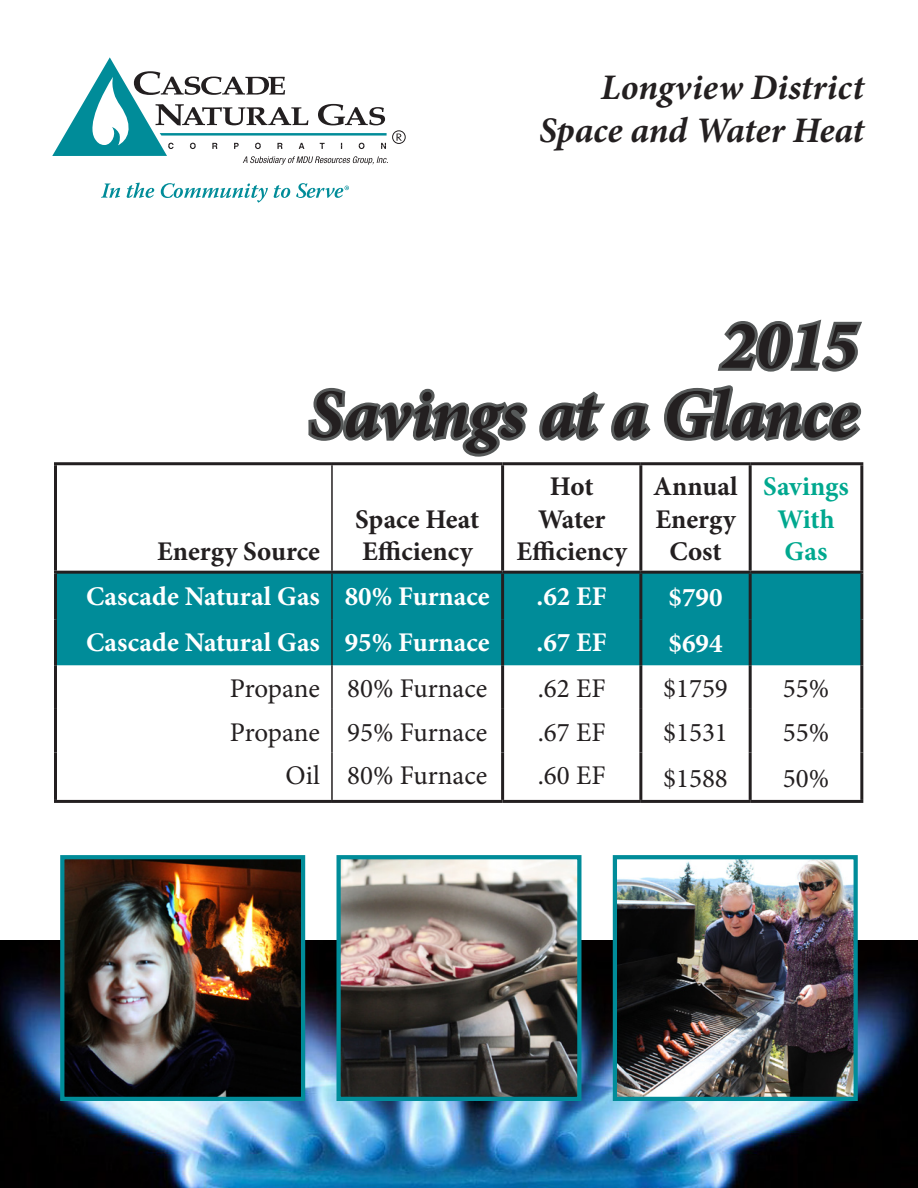
<style>
.page{position:relative;width:918px;height:1188px;background:#fff}
.page>*{position:absolute;margin:0;border:0;box-sizing:border-box;transform-origin:0 0}
.t1{font:italic 700 69px "Minion Pro";letter-spacing:-.005em;color:#231f20}
.t2{font:italic 700 36px "Minion Pro";color:#231f20}
.t3{font:27px "Minion Pro";color:#231f20}
.t4{font:700 27px "Minion Pro";color:#fff}
.t5{font:700 27px/32.4px "Minion Pro";color:#231f20;text-align:center}
.t6{font:700 27px/32.4px "Minion Pro";color:#00a88f;text-align:center}
</style>
<div class="page">
<svg style="left:397px;top:134px;width:5px;height:7px"></svg>
<div style="left:392px;top:131px;width:13px;height:13px;border:1px solid #231f20;border-radius:50%"></div>
<svg style="left:52px;top:57px;width:336px;height:108px"></svg>
<svg style="left:101px;top:184px;width:19px;height:14px"></svg>
<svg style="left:126px;top:183px;width:28px;height:15px"></svg>
<svg style="left:161px;top:183px;width:129px;height:20px"></svg>
<svg style="left:296px;top:183px;width:53px;height:15px"></svg>
<div style="left:57px;top:574px;width:803px;height:91px;background:#008c99"></div>
<hr style="left:332px;top:800px;width:171px;height:3px;background:#231f20">
<hr style="left:332px;top:462px;width:171px;height:3px;background:#231f20">
<hr style="left:332px;top:571px;width:171px;height:3px;background:#231f20">
<hr style="left:503px;top:462px;width:138px;height:3px;background:#231f20">
<hr style="left:501px;top:465px;width:3px;height:106px;background:#231f20">
<hr style="left:750px;top:462px;width:113px;height:3px;background:#231f20">
<hr style="left:860px;top:465px;width:3px;height:106px;background:#231f20">
<hr style="left:503px;top:571px;width:138px;height:3px;background:#231f20">
<hr style="left:501px;top:574px;width:3px;height:45px;background:#231f20">
<hr style="left:750px;top:571px;width:113px;height:3px;background:#231f20">
<hr style="left:860px;top:574px;width:3px;height:45px;background:#231f20">
<hr style="left:501px;top:619px;width:3px;height:46px;background:#231f20">
<hr style="left:860px;top:619px;width:3px;height:46px;background:#231f20">
<hr style="left:501px;top:665px;width:3px;height:44px;background:#231f20">
<hr style="left:860px;top:665px;width:3px;height:44px;background:#231f20">
<hr style="left:501px;top:709px;width:3px;height:44px;background:#231f20">
<hr style="left:860px;top:709px;width:3px;height:44px;background:#231f20">
<hr style="left:501px;top:753px;width:3px;height:47px;background:#231f20">
<hr style="left:860px;top:753px;width:3px;height:47px;background:#231f20">
<hr style="left:503px;top:800px;width:138px;height:3px;background:#231f20">
<hr style="left:750px;top:800px;width:113px;height:3px;background:#231f20">
<hr style="left:641px;top:462px;width:109px;height:3px;background:#231f20">
<hr style="left:639px;top:465px;width:3px;height:106px;background:#231f20">
<hr style="left:749px;top:465px;width:3px;height:106px;background:#231f20">
<hr style="left:641px;top:571px;width:109px;height:3px;background:#231f20">
<hr style="left:639px;top:574px;width:3px;height:45px;background:#231f20">
<hr style="left:749px;top:574px;width:3px;height:45px;background:#231f20">
<hr style="left:639px;top:619px;width:3px;height:46px;background:#231f20">
<hr style="left:749px;top:619px;width:3px;height:46px;background:#231f20">
<hr style="left:639px;top:665px;width:3px;height:44px;background:#231f20">
<hr style="left:749px;top:665px;width:3px;height:44px;background:#231f20">
<hr style="left:639px;top:709px;width:3px;height:44px;background:#231f20">
<hr style="left:749px;top:709px;width:3px;height:44px;background:#231f20">
<hr style="left:639px;top:753px;width:3px;height:47px;background:#231f20">
<hr style="left:749px;top:753px;width:3px;height:47px;background:#231f20">
<hr style="left:641px;top:800px;width:109px;height:3px;background:#231f20">
<hr style="left:54px;top:574px;width:3px;height:45px;background:#231f20">
<hr style="left:54px;top:619px;width:3px;height:46px;background:#231f20">
<hr style="left:54px;top:665px;width:3px;height:44px;background:#231f20">
<hr style="left:54px;top:709px;width:3px;height:44px;background:#231f20">
<hr style="left:331px;top:574px;width:2px;height:45px;background:#231f20">
<hr style="left:331px;top:619px;width:2px;height:46px;background:#231f20">
<hr style="left:331px;top:665px;width:2px;height:44px;background:#231f20">
<hr style="left:331px;top:709px;width:2px;height:44px;background:#231f20">
<hr style="left:54px;top:462px;width:278px;height:3px;background:#231f20">
<hr style="left:54px;top:465px;width:3px;height:106px;background:#231f20">
<hr style="left:54px;top:571px;width:278px;height:3px;background:#231f20">
<hr style="left:331px;top:465px;width:2px;height:106px;background:#231f20">
<hr style="left:54px;top:753px;width:3px;height:47px;background:#231f20">
<hr style="left:54px;top:800px;width:278px;height:3px;background:#231f20">
<hr style="left:331px;top:753px;width:2px;height:47px;background:#231f20">
<img style="left:0;top:940px;width:918px;height:248px">
<img style="left:342px;top:860px;width:234px;height:236px">
<div style="left:337px;top:855px;width:244px;height:246px;border:4px solid #008c99"></div>
<img style="left:618px;top:860px;width:235px;height:236px">
<div style="left:613px;top:855px;width:245px;height:246px;border:4px solid #008c99"></div>
<img style="left:65px;top:860px;width:235px;height:236px">
<div style="left:60px;top:855px;width:245px;height:246px;border:4px solid #008c99"></div>
<svg style="left:717px;top:319px;width:145px;height:53px"></svg>
<svg style="left:308px;top:387px;width:220px;height:70px"></svg>
<svg style="left:539px;top:391px;width:112px;height:50px"></svg>
<svg style="left:664px;top:385px;width:198px;height:56px"></svg>
<p class="t2" style="left:601px;top:62px;width:265px">Longview District</p>
<p class="t2" style="left:539px;top:105px;width:326px">Space and Water Heat</p>
<p class="t1" style="left:721px;top:297px;width:138px">2015</p>
<p class="t1" style="left:309px;top:366px;width:551px">Savings at a Glance</p>
<p class="t5" style="left:157px;top:535px;width:164px">Energy Source</p>
<p class="t5" style="left:355px;top:503px;width:126px;text-align:left">Space Heat<br>Efficiency</p>
<p class="t5" style="left:516px;top:470px;width:112px">Hot<br>Water<br>Efficiency</p>
<p class="t5" style="left:653px;top:470px;width:86px">Annual<br>Energy<br>Cost</p>
<p class="t6" style="left:763px;top:470px;width:87px">Savings<br>With<br>Gas</p>
<p class="t4" style="left:86px;top:578px;width:235px">Cascade Natural Gas</p>
<p class="t4" style="left:345px;top:578px;width:146px">80% Furnace</p>
<p class="t4" style="left:537px;top:578px;width:72px">.62 EF</p>
<p class="t4" style="left:669px;top:579px;width:55px">$790</p>
<p class="t4" style="left:86px;top:623px;width:235px">Cascade Natural Gas</p>
<p class="t4" style="left:345px;top:623px;width:146px">95% Furnace</p>
<p class="t4" style="left:537px;top:623px;width:72px">.67 EF</p>
<p class="t4" style="left:669px;top:625px;width:55px">$694</p>
<p class="t3" style="left:230px;top:670px;width:92px">Propane</p>
<p class="t3" style="left:347px;top:670px;width:142px">80% Furnace</p>
<p class="t3" style="left:538px;top:670px;width:69px">.62 EF</p>
<p class="t3" style="left:663px;top:670px;width:66px">$1759</p>
<p class="t3" style="left:783px;top:670px;width:48px">55%</p>
<p class="t3" style="left:230px;top:714px;width:92px">Propane</p>
<p class="t3" style="left:347px;top:714px;width:142px">95% Furnace</p>
<p class="t3" style="left:538px;top:714px;width:69px">.67 EF</p>
<p class="t3" style="left:663px;top:714px;width:66px">$1531</p>
<p class="t3" style="left:783px;top:714px;width:48px">55%</p>
<p class="t3" style="left:286px;top:757px;width:36px">Oil</p>
<p class="t3" style="left:347px;top:757px;width:142px">80% Furnace</p>
<p class="t3" style="left:538px;top:757px;width:69px">.60 EF</p>
<p class="t3" style="left:663px;top:760px;width:66px">$1588</p>
<p class="t3" style="left:783px;top:760px;width:48px">50%</p>
</div>
